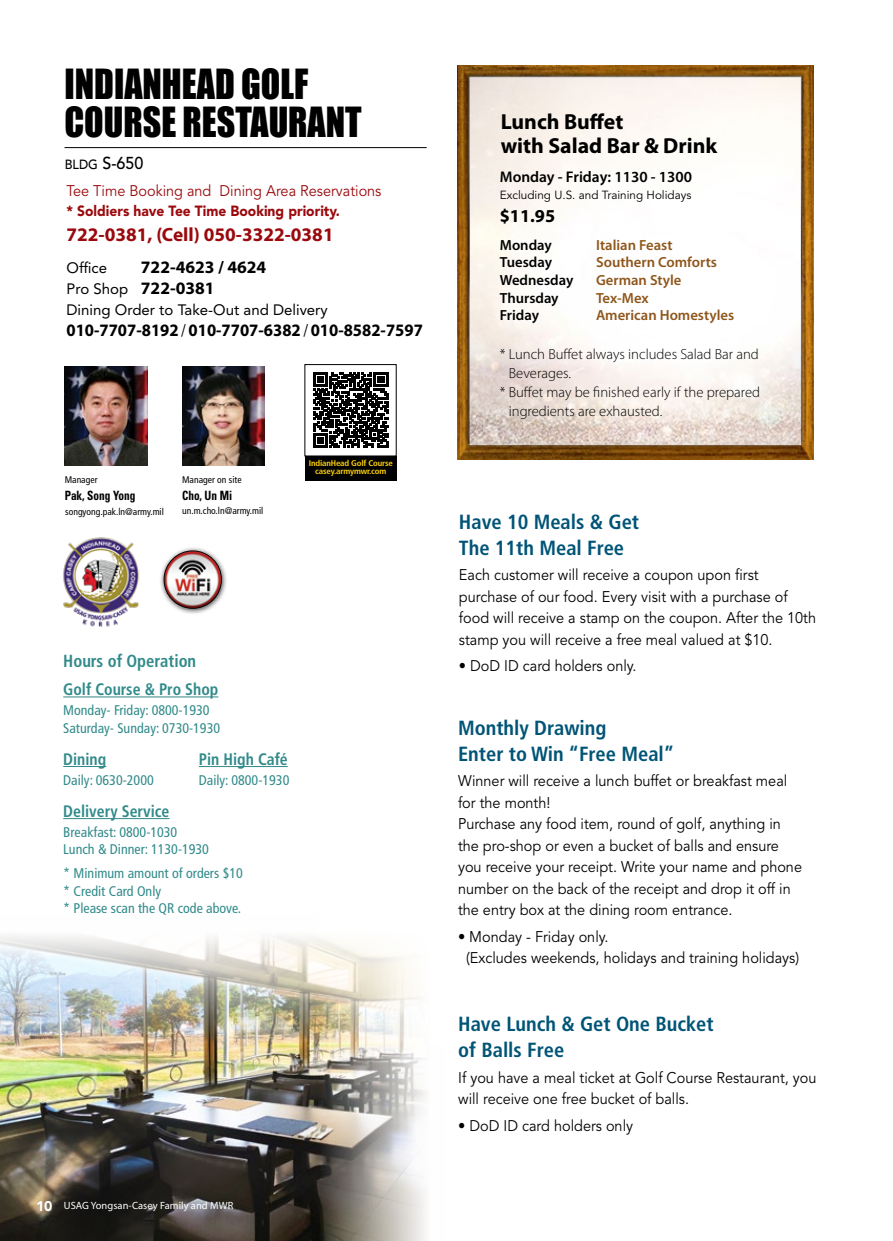
<style>
.page{position:relative;width:893px;height:1241px;background:#fff}
.page>*{position:absolute;margin:0;border:0;box-sizing:border-box;transform-origin:0 0}
.t1{font:38.15px/37.3px "Impact";color:#000;scale:.94 1}
.t2{font:700 21.88px/24.2px "Myriad Pro";color:#000}
.t3{font:700 condensed 20.47px/26.2px "Frutiger LT Std";color:#005476}
.t4{font:700 19.25px "Myriad Pro";color:#9a090d}
.t5{font:700 18.2px "Myriad Pro";color:#000}
.t6{font:700 17.5px "Myriad Pro";color:#000;scale:.95 1}
.t7{font:700 17.5px/21px "Myriad Pro";color:#000}
.t8{font:700 condensed 17.5px "Frutiger LT Std";color:#328a8a;scale:.95 1}
.t9{font:500 17.15px "Avenir LT Std";color:#000;scale:.94 1}
.t10{font:700 condensed 16.62px "Frutiger LT Std";color:#328a8a;scale:.95 1}
.t11{font:15.4px/21.5px "Avenir LT Std";color:#000;scale:.94 1}
.t12{font:15.4px "Avenir LT Std";color:#9a090d;scale:.94 1}
.t13{font:600 15.4px "Myriad Pro";color:#000}
.t14{font:15.05px "Avenir LT Std";color:#000}
.t15{font:300 14.7px "Myriad Pro";color:#000}
.t16{font:600 14.7px "Myriad Pro";color:#8e561b}
.t17{font:600 14.7px "Myriad Pro";color:#000}
.t18{font:900 14.7px "Avenir LT Std";color:#9a090d;scale:.94 1}
.t19{font:condensed 14px/17.5px "Frutiger LT Std";color:#328a8a}
.t20{font:700 condensed 12.78px "Univers LT Std";color:#000;scale:.88 1}
.t21{font:11.72px "Avenir LT Std";color:#000}
.t22{font:10.5px "Myriad Pro";letter-spacing:.005em;color:#fff}
.t23{font:condensed 9.62px "Frutiger LT Std";color:#000}
.t24{font:700 condensed 8.22px/8.2px "Frutiger LT Std";letter-spacing:-.02em;color:#fed109;text-align:center;scale:1.07 1}
.s1{font-size:13.3px}
.s2{font-family:"Avenir LT Std";font-weight:400;font-size:15.05px}
.s3{font-weight:400;font-stretch:condensed}
.s4{font-family:"Avenir LT Std";font-weight:900;font-size:14px}
</style>
<div class="page">
<img style="left:0;top:936px;width:426px;height:304px">
<hr style="left:65px;top:147px;width:362px;height:1px;background:#000">
<img style="left:457px;top:65px;width:357px;height:19px">
<img style="left:457px;top:84px;width:357px;height:375px">
<svg style="left:313px;top:372px;width:75px;height:76px"></svg>
<img style="left:65px;top:367px;width:83px;height:99px">
<img style="left:182px;top:367px;width:83px;height:99px">
<img style="left:63px;top:537px;width:77px;height:90px">
<div style="left:159px;top:546px;width:69px;height:68px;background:#000;opacity:.75"></div>
<img style="left:164px;top:551px;width:57px;height:57px;border-radius:29px">
<div style="left:164px;top:550px;width:58px;height:58px;border:1px solid #000;border-radius:50%"></div>
<div style="left:305px;top:456px;width:91px;height:24px;background:#000"></div>
<hr style="left:63px;top:696px;width:155px;height:1px;background:#328a8a">
<hr style="left:199px;top:766px;width:89px;height:1px;background:#328a8a">
<hr style="left:63px;top:818px;width:106px;height:1px;background:#328a8a">
<hr style="left:63px;top:766px;width:43px;height:1px;background:#328a8a">
<h1 class="t1" style="left:64px;top:65px;width:318px">INDIANHEAD GOLF<br>COURSE RESTAURANT</h1>
<p class="t9" style="left:65px;top:153px;width:85px"><span class="s1">BLDG</span> S-650</p>
<p class="t12" style="left:66px;top:182px;width:337px">Tee Time Booking and Dining Area Reservations</p>
<p class="t4" style="left:66px;top:222px;width:269px">722-0381, (Cell) 050-3322-0381</p>
<p class="t18" style="left:66px;top:202px;width:293px">* Soldiers have Tee Time Booking priority.</p>
<p class="t7" style="left:66px;top:255px;width:201px;text-indent:74px">722-4623 / 4624<br><span class="s2">Pro Shop</span> 722-0381</p>
<p class="t14" style="left:66px;top:300px;width:263px">Dining Order to Take-Out and Delivery</p>
<p class="t6" style="left:66px;top:318px;width:377px">010-7707-8192 <span class="s3">/</span> 010-7707-6382 <span class="s3">/</span> 010-8582-7597</p>
<p class="t14" style="left:66px;top:258px;width:42px">Office</p>
<p class="t23" style="left:65px;top:474px;width:34px">Manager</p>
<p class="t20" style="left:65px;top:487px;width:82px">Pak, Song Yong</p>
<p class="t23" style="left:65px;top:506px;width:100px">songyong.pak.ln@army.mil</p>
<p class="t23" style="left:182px;top:474px;width:61px">Manager on site</p>
<p class="t20" style="left:182px;top:487px;width:58px">Cho, Un Mi</p>
<p class="t23" style="left:182px;top:505px;width:83px">un.m.cho.ln@army.mil</p>
<p class="t24" style="left:309px;top:459px;width:80px">IndianHead Golf Course casey.armymwr.com</p>
<p class="t8" style="left:63px;top:650px;width:142px">Hours of Operation</p>
<p class="t10" style="left:63px;top:679px;width:165px">Golf Course &amp; Pro Shop</p>
<p class="t19" style="left:63px;top:701px;width:158px">Monday- Friday: 0800-1930<br>Saturday- Sunday: 0730-1930</p>
<p class="t10" style="left:199px;top:749px;width:95px">Pin High Café</p>
<p class="t19" style="left:199px;top:771px;width:92px">Daily: 0800-1930</p>
<p class="t10" style="left:63px;top:801px;width:113px">Delivery Service</p>
<p class="t19" style="left:63px;top:823px;width:147px">Breakfast: 0800-1030<br>Lunch &amp; Dinner: 1130-1930</p>
<p class="t19" style="left:63px;top:864px;width:181px">* Minimum amount of orders $10 * Credit Card Only<br>* Please scan the QR code above.</p>
<p class="t10" style="left:63px;top:749px;width:47px">Dining</p>
<p class="t19" style="left:63px;top:771px;width:92px">Daily: 0630-2000</p>
<p class="t22" style="left:36px;top:1198px;width:199px"><span class="s4">10</span> USAG Yongsan-Casey Family and MWR</p>
<h2 class="t2" style="left:501px;top:109px;width:218px">Lunch Buffet<br>with Salad Bar &amp; Drink</h2>
<p class="t13" style="left:500px;top:167px;width:194px">Monday - Friday: 1130 - 1300</p>
<p class="t21" style="left:500px;top:188px;width:193px">Excluding U.S. and Training Holidays</p>
<p class="t5" style="left:500px;top:204px;width:57px">$11.95</p>
<p class="t17" style="left:500px;top:235px;width:54px">Monday</p>
<p class="t16" style="left:596px;top:235px;width:78px">Italian Feast</p>
<p class="t17" style="left:500px;top:253px;width:54px">Tuesday</p>
<p class="t16" style="left:596px;top:253px;width:122px">Southern Comforts</p>
<p class="t17" style="left:500px;top:270px;width:75px">Wednesday</p>
<p class="t16" style="left:596px;top:270px;width:87px">German Style</p>
<p class="t17" style="left:500px;top:288px;width:60px">Thursday</p>
<p class="t16" style="left:596px;top:288px;width:54px">Tex-Mex</p>
<p class="t17" style="left:500px;top:306px;width:41px">Friday</p>
<p class="t16" style="left:596px;top:306px;width:140px">American Homestyles</p>
<p class="t15" style="left:500px;top:345px;width:261px">* Lunch Buffet always includes Salad Bar and</p>
<p class="t15" style="left:509px;top:364px;width:64px">Beverages.</p>
<p class="t15" style="left:500px;top:383px;width:262px">* Buffet may be finished early if the prepared</p>
<p class="t15" style="left:509px;top:402px;width:155px">ingredients are exhausted.</p>
<h3 class="t3" style="left:459px;top:508px;width:182px">Have 10 Meals &amp; Get<br>The 11th Meal Free</h3>
<p class="t11" style="left:459px;top:564px;width:381px">Each customer will receive a coupon upon first purchase of our food. Every visit with a purchase of food will receive a stamp on the coupon. After the 10th stamp you will receive a free meal valued at $10.</p>
<p class="t11" style="left:459px;top:655px;width:190px">• DoD ID card holders only.</p>
<h3 class="t3" style="left:458px;top:714px;width:218px">Monthly Drawing<br>Enter to Win “Free Meal”</h3>
<p class="t11" style="left:458px;top:770px;width:367px">Winner will receive a lunch buffet or breakfast meal for the month!<br>Purchase any food item, round of golf, anything in the pro-shop or even a bucket of balls and ensure you receive your receipt. Write your name and phone number on the back of the receipt and drop it off in the entry box at the dining room entrance.</p>
<p class="t11" style="left:466px;top:926px;width:356px;text-indent:-8px">• Monday - Friday only.<br>(Excludes weekends, holidays and training holidays)</p>
<h3 class="t3" style="left:458px;top:1010px;width:257px">Have Lunch &amp; Get One Bucket of Balls Free</h3>
<p class="t11" style="left:458px;top:1066px;width:383px">If you have a meal ticket at Golf Course Restaurant, you will receive one free bucket of balls.</p>
<p class="t11" style="left:458px;top:1114px;width:188px">• DoD ID card holders only</p>
</div>
